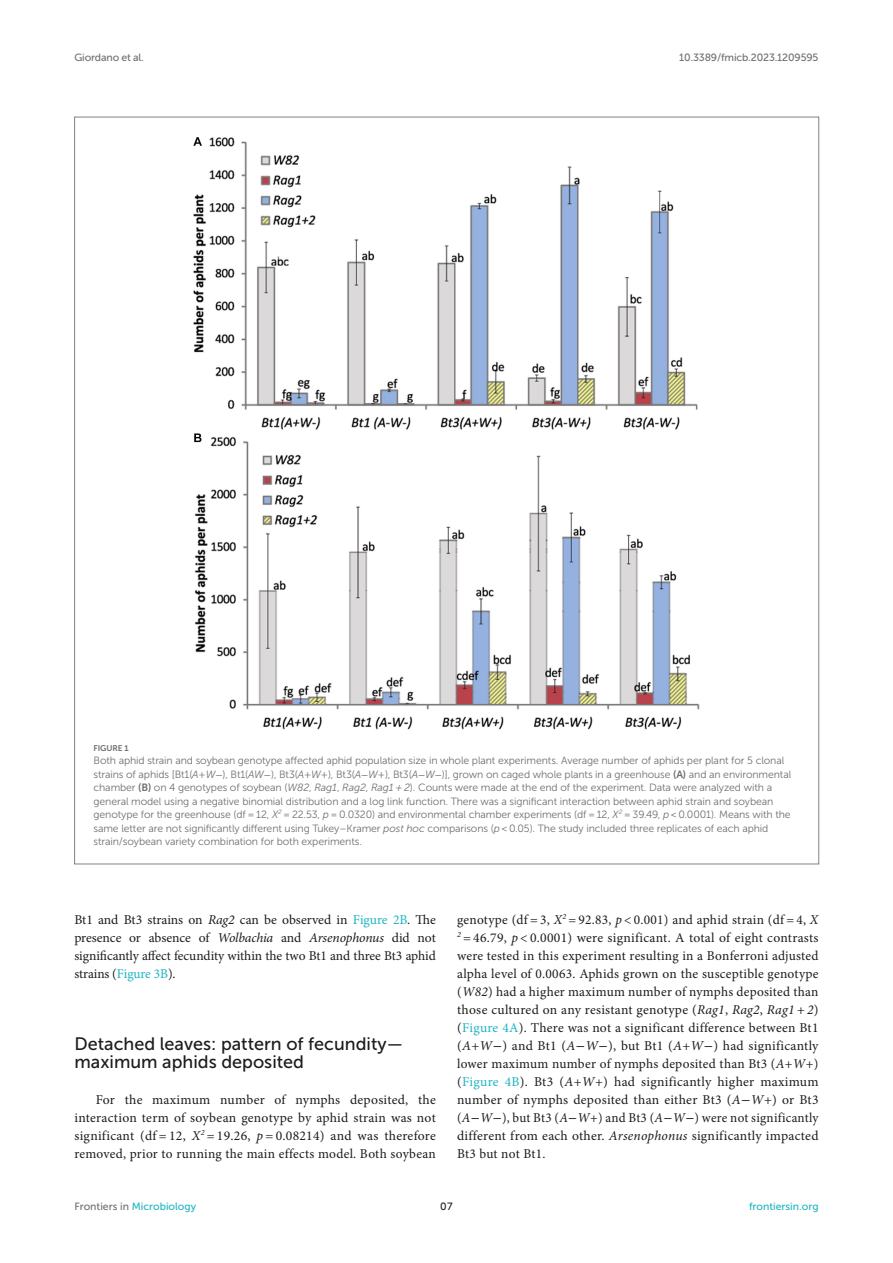
<style>
.page{position:relative;width:893px;height:1263px;background:#fff}
.page>*{position:absolute;margin:0;border:0;box-sizing:border-box;transform-origin:0 0}
.HEAD_2{font:18px/18px "Museo Sans 500";color:#1b1c1b}
.TEXT_FLUSH{font:13.5px/18px "Minion Pro";letter-spacing:.01em;color:#1b1c1b;text-align:justify}
.FIG_LEG{font:10.5px/13.5px "Museo Sans 300";letter-spacing:-.01em;color:#706f70}
.t1{font:10.5px "Museo Sans 500";letter-spacing:-.015em;color:#706f70}
.t2{font:10.5px "Museo Sans 500";color:#1db5c3}
.t3{font:10.5px "Museo Sans 500";color:#1b1c1b}
.FIG_HD{font:8.25px "Museo Sans 700";letter-spacing:-.01em;color:#706f70}
.s1{font-style:italic}
.s2{font-family:"STIX General"}
.s3{font-family:"Museo Sans 700"}
.s4{color:#1db5c3}
.s5{color:#706f70}
</style>
<div class="page">
<img style="left:193px;top:137px;width:507px;height:593px">
<p class="t1" style="left:74px;top:51px;width:71px">Giordano et al.</p>
<p class="t1" style="left:679px;top:51px;width:141px">10.3389/fmicb.2023.1209595</p>
<p class="FIG_HD" style="left:94px;top:743px;width:37px">FIGURE 1</p>
<p class="FIG_LEG" style="left:94px;top:754px;width:699px">Both aphid strain and soybean genotype affected aphid population size in whole plant experiments. Average number of aphids per plant for 5 clonal strains of aphids [Bt1(<span class="s1">A</span>+<span class="s1">W</span><span class="s2">−</span>), Bt1(<span class="s1">AW</span><span class="s2">−</span>), Bt3(<span class="s1">A</span>+<span class="s1">W</span>+), Bt3(<span class="s1">A</span><span class="s2">−</span><span class="s1">W</span>+), Bt3(<span class="s1">A</span><span class="s2">−</span><span class="s1">W</span><span class="s2">−</span>)], grown on caged whole plants in a greenhouse <span class="s3">(A)</span> and an environmental chamber <span class="s3">(B)</span> on 4 genotypes of soybean (<span class="s1">W82</span>, <span class="s1">Rag1</span>, <span class="s1">Rag2</span>, <span class="s1">Rag1 + 2</span>). Counts were made at the end of the experiment. Data were analyzed with a general model using a negative binomial distribution and a log link function. There was a significant interaction between aphid strain and soybean genotype for the greenhouse (df = 12, <span class="s1">X</span><sup>2</sup> = 22.53, <span class="s1">p</span> = 0.0320) and environmental chamber experiments (df = 12, <span class="s1">X</span><sup>2</sup> = 39.49, <span class="s1">p</span> &lt; 0.0001). Means with the same letter are not significantly different using Tukey–Kramer <span class="s1">post hoc</span> comparisons (<span class="s1">p</span> &lt; 0.05). The study included three replicates of each aphid strain/soybean variety combination for both experiments.</p>
<p class="TEXT_FLUSH" style="left:74px;top:911px;width:363px">Bt1 and Bt3 strains on <span class="s1">Rag2</span> can be observed in <span class="s4">Figure 2B</span>. The presence or absence of <span class="s1">Wolbachia</span> and <span class="s1">Arsenophonus</span> did not significantly affect fecundity within the two Bt1 and three Bt3 aphid strains (<span class="s4">Figure 3B</span>).</p>
<p class="HEAD_2" style="left:74px;top:1035px;width:330px">Detached leaves: pattern of fecundity— maximum aphids deposited</p>
<p class="TEXT_FLUSH" style="left:74px;top:1091px;width:363px;text-indent:21px">For the maximum number of nymphs deposited, the interaction term of soybean genotype by aphid strain was not significant (df = 12, <span class="s1">X</span><sup>2</sup> = 19.26, <span class="s1">p</span> = 0.08214) and was therefore removed, prior to running the main effects model. Both soybean</p>
<p class="TEXT_FLUSH" style="left:457px;top:911px;width:363px">genotype (df = 3, <span class="s1">X</span><sup>2</sup> = 92.83, <span class="s1">p</span> &lt; 0.001) and aphid strain (df = 4, <span class="s1">X </span><sup>2</sup> = 46.79, <span class="s1">p</span> &lt; 0.0001) were significant. A total of eight contrasts were tested in this experiment resulting in a Bonferroni adjusted alpha level of 0.0063. Aphids grown on the susceptible genotype (<span class="s1">W82</span>) had a higher maximum number of nymphs deposited than those cultured on any resistant genotype (<span class="s1">Rag1</span>, <span class="s1">Rag2</span>, <span class="s1">Rag1 + 2</span>) (<span class="s4">Figure 4A</span>). There was not a significant difference between Bt1 (<span class="s1">A</span>+<span class="s1">W</span><span class="s2">−</span>) and Bt1 (<span class="s1">A</span><span class="s2">−</span><span class="s1">W</span><span class="s2">−</span>), but Bt1 (<span class="s1">A</span>+<span class="s1">W</span><span class="s2">−</span>) had significantly lower maximum number of nymphs deposited than Bt3 (<span class="s1">A</span>+<span class="s1">W</span>+) (<span class="s4">Figure 4B</span>). Bt3 (<span class="s1">A</span>+<span class="s1">W</span>+) had significantly higher maximum number of nymphs deposited than either Bt3 (<span class="s1">A</span><span class="s2">−</span><span class="s1">W</span>+) or Bt3 (<span class="s1">A</span><span class="s2">−</span><span class="s1">W</span><span class="s2">−</span>), but Bt3 (<span class="s1">A</span><span class="s2">−</span><span class="s1">W</span>+) and Bt3 (<span class="s1">A</span><span class="s2">−</span><span class="s1">W</span><span class="s2">−</span>) were not significantly different from each other. <span class="s1">Arsenophonus</span> significantly impacted Bt3 but not Bt1.</p>
<p class="t2" style="left:74px;top:1200px;width:123px"><span class="s5">Frontiers in</span> Microbiology</p>
<p class="t3" style="left:440px;top:1200px;width:14px">07</p>
<p class="t2" style="left:749px;top:1200px;width:71px">frontiersin.org</p>
</div>
